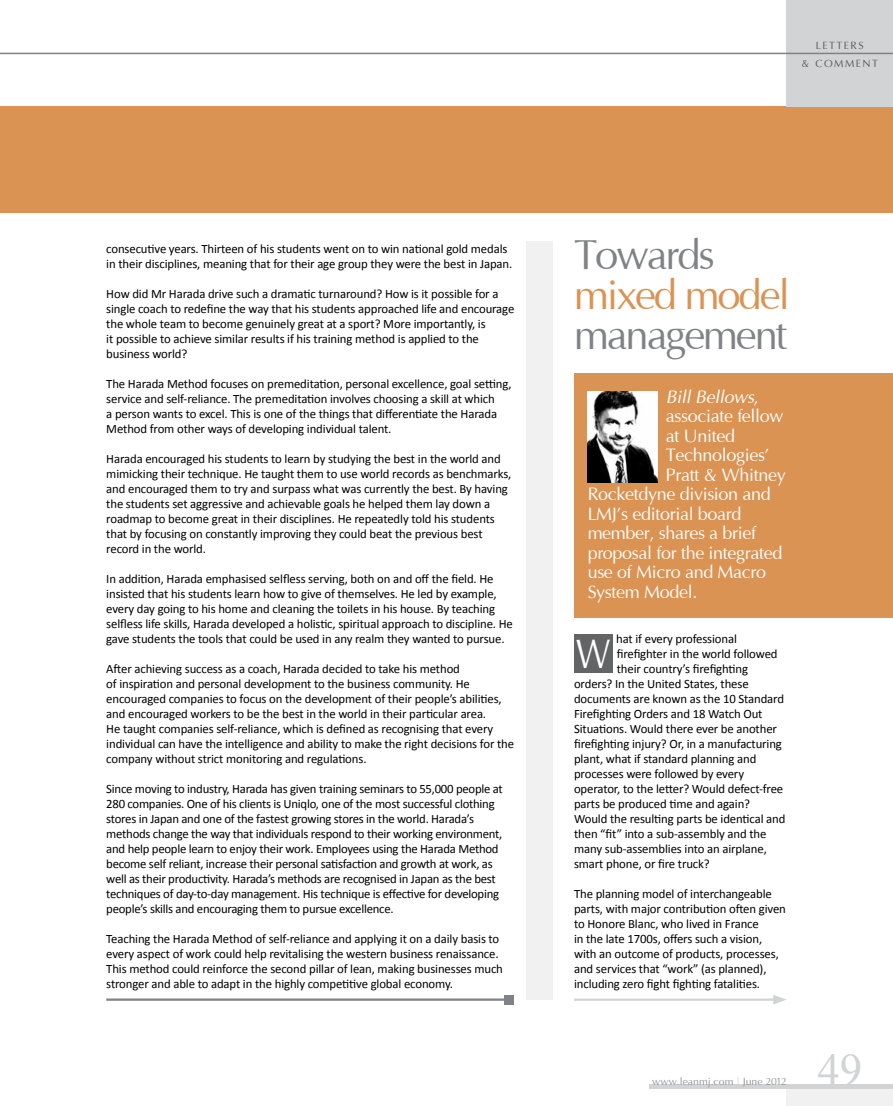
<style>
.page{position:relative;width:893px;height:1106px;background:#fff}
.page>*{position:absolute;margin:0;border:0;box-sizing:border-box;transform-origin:0 0}
.t1{font:45px "Times New Roman";color:#d1d3d4}
.t2{font:41.85px "Opulent";letter-spacing:-.05em;color:#808285}
.t3{font:41.85px "Opulent";letter-spacing:-.05em;color:#da9353}
.t4{font:41.4px "Opulent";color:#fff;scale:.83 1}
.t5{font:18px "Opulent";letter-spacing:-.02em;color:#fff}
.t6{font:italic 18px "Opulent";color:#fff}
.t7{font:12.75px/15px "Calibri";letter-spacing:-.01em;color:#000}
.t8{font:10.5px "Opulent";color:#939598}
.t9{font:10.5px/18px "Opulent";letter-spacing:.14em;color:#58595b;text-align:center}
.s1{font-style:normal}
.s2{color:#d1d3d4}
</style>
<div class="page">
<div style="left:574px;top:373px;width:319px;height:244px;background:#da9353"></div>
<div style="left:0;top:106px;width:893px;height:107px;background:#da9353"></div>
<div style="left:526px;top:241px;width:27px;height:758px;background:#f1f1f2"></div>
<img style="left:588px;top:391px;width:69px;height:91px">
<div style="left:574px;top:634px;width:38px;height:39px;background:#636466"></div>
<div style="left:787px;top:0;width:106px;height:106px;background:#d1d3d4"></div>
<hr style="left:0;top:53px;width:893px;height:1px;background:#808285">
<hr style="left:106px;top:998px;width:403px;height:2px;background:#808285">
<div style="left:504px;top:995px;width:9px;height:9px;background:#808285"></div>
<hr style="left:574px;top:998px;width:203px;height:2px;background:#d1d3d4">
<svg style="left:773px;top:995px;width:13px;height:9px"></svg>
<div style="left:787px;top:1086px;width:106px;height:20px;background:#f1f1f2"></div>
<hr style="left:650px;top:1084px;width:243px;height:4px;background:#d1d3d4">
<p class="t9" style="left:802px;top:37px;width:78px">LETTERS<br>&amp; COMMENT</p>
<p class="t7" style="left:106px;top:240px;width:408px">consecutive years. Thirteen of his students went on to win national gold medals in their disciplines, meaning that for their age group they were the best in Japan.</p>
<p class="t7" style="left:106px;top:285px;width:410px">How did Mr Harada drive such a dramatic turnaround? How is it possible for a single coach to redefine the way that his students approached life and encourage the whole team to become genuinely great at a sport? More importantly, is<br>it possible to achieve similar results if his training method is applied to the business world?</p>
<p class="t7" style="left:106px;top:375px;width:407px">The Harada Method focuses on premeditation, personal excellence, goal setting, service and self-reliance. The premeditation involves choosing a skill at which<br>a person wants to excel. This is one of the things that differentiate the Harada Method from other ways of developing individual talent.</p>
<p class="t7" style="left:106px;top:450px;width:407px">Harada encouraged his students to learn by studying the best in the world and mimicking their technique. He taught them to use world records as benchmarks, and encouraged them to try and surpass what was currently the best. By having the students set aggressive and achievable goals he helped them lay down a roadmap to become great in their disciplines. He repeatedly told his students that by focusing on constantly improving they could beat the previous best record in the world.</p>
<p class="t7" style="left:106px;top:570px;width:408px">In addition, Harada emphasised selfless serving, both on and off the field. He insisted that his students learn how to give of themselves. He led by example, every day going to his home and cleaning the toilets in his house. By teaching selfless life skills, Harada developed a holistic, spiritual approach to discipline. He gave students the tools that could be used in any realm they wanted to pursue.</p>
<p class="t7" style="left:106px;top:660px;width:409px">After achieving success as a coach, Harada decided to take his method<br>of inspiration and personal development to the business community. He encouraged companies to focus on the development of their people’s abilities, and encouraged workers to be the best in the world in their particular area.<br>He taught companies self-reliance, which is defined as recognising that every individual can have the intelligence and ability to make the right decisions for the company without strict monitoring and regulations.</p>
<p class="t7" style="left:106px;top:780px;width:398px">Since moving to industry, Harada has given training seminars to 55,000 people at 280 companies. One of his clients is Uniqlo, one of the most successful clothing stores in Japan and one of the fastest growing stores in the world. Harada’s methods change the way that individuals respond to their working environment, and help people learn to enjoy their work. Employees using the Harada Method become self reliant, increase their personal satisfaction and growth at work, as well as their productivity. Harada’s methods are recognised in Japan as the best techniques of day-to-day management. His technique is effective for developing people’s skills and encouraging them to pursue excellence.</p>
<p class="t7" style="left:106px;top:930px;width:398px">Teaching the Harada Method of self-reliance and applying it on a daily basis to every aspect of work could help revitalising the western business renaissance.<br>This method could reinforce the second pillar of lean, making businesses much stronger and able to adapt in the highly competitive global economy.</p>
<h2 class="t2" style="left:574px;top:230px;width:142px">Towards</h2>
<h2 class="t3" style="left:574px;top:270px;width:218px">mixed model</h2>
<h2 class="t2" style="left:574px;top:310px;width:215px">management</h2>
<h3 class="t6" style="left:666px;top:386px;width:94px">BillBellows<span class="s1">,</span></h3>
<h3 class="t5" style="left:666px;top:406px;width:119px">associate fellow</h3>
<h3 class="t5" style="left:666px;top:425px;width:71px">at United</h3>
<h3 class="t5" style="left:666px;top:445px;width:105px">Technologies’</h3>
<h3 class="t5" style="left:666px;top:464px;width:121px">Pratt &amp; Whitney</h3>
<h3 class="t5" style="left:588px;top:484px;width:185px">Rocketdyne division and</h3>
<h3 class="t5" style="left:588px;top:503px;width:155px">LMJ’s editorial board</h3>
<h3 class="t5" style="left:588px;top:523px;width:170px">member, shares a brief</h3>
<h3 class="t5" style="left:588px;top:542px;width:196px">proposal for the integrated</h3>
<h3 class="t5" style="left:588px;top:562px;width:180px">use of Micro and Macro</h3>
<h3 class="t5" style="left:588px;top:581px;width:111px">System Model.</h3>
<p class="t7" style="left:616px;top:630px;width:122px">hat if every professional</p>
<p class="t7" style="left:617px;top:645px;width:162px">firefighter in the world followed</p>
<p class="t7" style="left:617px;top:660px;width:133px">their country’s firefighting</p>
<p class="t7" style="left:574px;top:675px;width:176px">orders? In the United States, these</p>
<p class="t7" style="left:574px;top:690px;width:212px">documents are known as the 10 Standard</p>
<p class="t7" style="left:574px;top:705px;width:190px">Firefighting Orders and 18 Watch Out</p>
<p class="t7" style="left:574px;top:720px;width:204px">Situations. Would there ever be another</p>
<p class="t7" style="left:574px;top:735px;width:209px">firefighting injury? Or, in a manufacturing</p>
<p class="t7" style="left:574px;top:750px;width:184px">plant, what if standard planning and</p>
<p class="t7" style="left:574px;top:765px;width:172px">processes were followed by every</p>
<p class="t7" style="left:574px;top:780px;width:211px">operator, to the letter? Would defect-free</p>
<p class="t7" style="left:574px;top:795px;width:178px">parts be produced time and again?</p>
<p class="t7" style="left:574px;top:810px;width:213px">Would the resulting parts be identical and</p>
<p class="t7" style="left:574px;top:825px;width:194px">then “fit” into a sub-assembly and the</p>
<p class="t7" style="left:574px;top:840px;width:194px">many sub-assemblies into an airplane,</p>
<p class="t7" style="left:574px;top:855px;width:137px">smart phone, or fire truck?</p>
<p class="t7" style="left:574px;top:885px;width:213px">The planning model of interchangeable parts, with major contribution often given to Honore Blanc, who lived in France<br>in the late 1700s, offers such a vision, with an outcome of products, processes, and services that “work” (as planned), including zero fight fighting fatalities.</p>
<h3 class="t4" style="left:576px;top:629px;width:43px">W</h3>
<p class="t8" style="left:652px;top:1075px;width:136px">www.leanmj.com <span class="s2">|</span> June 2012</p>
<h1 class="t1" style="left:817px;top:1039px;width:46px">49</h1>
</div>
